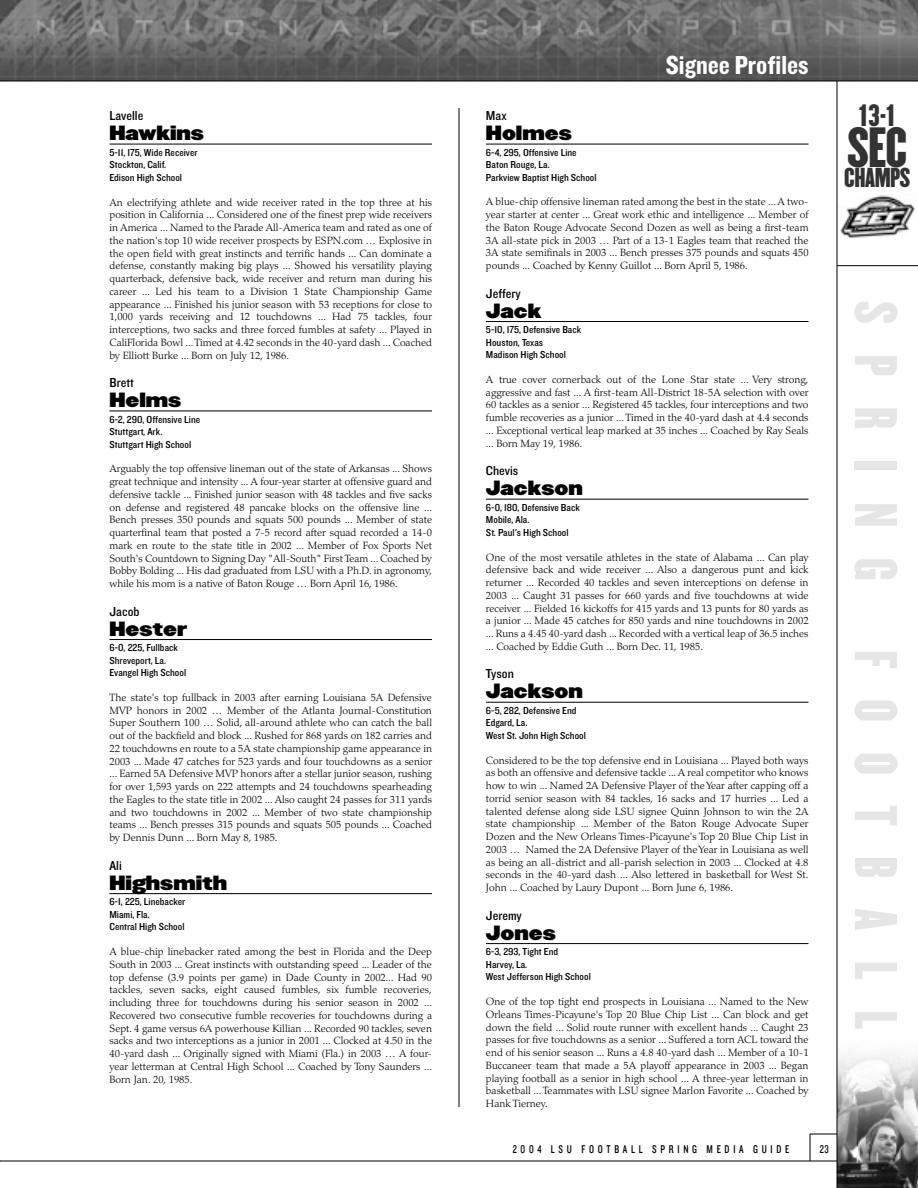
<style>
.page{position:relative;width:918px;height:1188px;background:#fff}
.page>*{position:absolute;margin:0;border:0;box-sizing:border-box;transform-origin:0 0}
.t1{font:52.5px "Champion HTF Lightweight";letter-spacing:.57em;color:#e6e6e6}
.t2{font:49.5px "Champion HTF Lightweight";color:#333}
.t3{font:27px "Champion HTF Jr Bold 10 Middlewt";color:#fff}
.t4{font:27px "Champion HTF Lightweight";color:#333}
.t5{font:24px "Champion HTF Lightweight";letter-spacing:-.02em;color:#333}
.t6{font:18px "Champion HTF Heavyweight";color:#000}
.t7{font:13.5px "Champion HTF Junior 10 Middlewt";color:#000}
.t8{font:11.7px "Champion HTF Junior 10 Middlewt";letter-spacing:.415em;color:#000;scale:.77 1}
.t9{font:300 10.5px/12.8px "Palatino";color:#000;text-align:justify}
.t10{font:10.5px/12.6px "Champion HTF Junior 10 Middlewt";color:#000}
</style>
<div class="page">
<img style="left:0;top:0;width:918px;height:81px">
<img style="left:840px;top:195px;width:76px;height:43px">
<img style="left:838px;top:1054px;width:80px;height:134px">
<hr style="left:837px;top:265px;width:81px;height:1px;background:#000">
<hr style="left:0;top:1161px;width:837px;height:1px;background:#000">
<hr style="left:0;top:81px;width:918px;height:1px;background:#000">
<svg style="left:810px;top:1134px;width:27px;height:27px"></svg>
<hr style="left:110px;top:144px;width:322px;height:1px;background:#000">
<hr style="left:110px;top:411px;width:322px;height:1px;background:#000">
<hr style="left:110px;top:639px;width:322px;height:1px;background:#000">
<hr style="left:110px;top:893px;width:322px;height:1px;background:#000">
<hr style="left:486px;top:144px;width:322px;height:1px;background:#000">
<hr style="left:486px;top:321px;width:322px;height:1px;background:#000">
<hr style="left:486px;top:499px;width:322px;height:1px;background:#000">
<hr style="left:486px;top:702px;width:322px;height:1px;background:#000">
<hr style="left:486px;top:943px;width:322px;height:1px;background:#000">
<hr style="left:459px;top:108px;width:1px;height:999px;background:#000">
<hr style="left:837px;top:81px;width:1px;height:1107px;background:#000">
<p class="t7" style="left:110px;top:108px;width:35px">Lavelle</p>
<h3 class="t6" style="left:110px;top:123px;width:96px">Hawkins</h3>
<p class="t10" style="left:110px;top:146px;width:90px">5-11, 175, Wide Receiver<br>Stockton, Calif.<br>Edison High School</p>
<p class="t9" style="left:110px;top:197px;width:324px">An electrifying athlete and wide receiver rated in the top three at his position in California ... Considered one of the finest prep wide receivers in America ... Named to the Parade All-America team and rated as one of the nation's top 10 wide receiver prospects by ESPN.com … Explosive in the open field with great instincts and terrific hands ... Can dominate a defense, constantly making big plays ... Showed his versatility playing quarterback, defensive back, wide receiver and return man during his career ... Led his team to a Division 1 State Championship Game appearance ... Finished his junior season with 53 receptions for close to 1,000 yards receiving and 12 touchdowns ... Had 75 tackles, four interceptions, two sacks and three forced fumbles at safety ... Played in CaliFlorida Bowl ...Timed at 4.42 seconds in the 40-yard dash ... Coached by Elliott Burke ... Born on July 12, 1986.</p>
<p class="t7" style="left:110px;top:375px;width:26px">Brett</p>
<h3 class="t6" style="left:110px;top:390px;width:73px">Helms</h3>
<p class="t10" style="left:110px;top:413px;width:92px">6-2, 290, Offensive Line<br>Stuttgart, Ark.<br>Stuttgart High School</p>
<p class="t9" style="left:110px;top:464px;width:324px">Arguably the top offensive lineman out of the state of Arkansas ... Shows great technique and intensity ... A four-year starter at offensive guard and defensive tackle ... Finished junior season with 48 tackles and five sacks on defense and registered 48 pancake blocks on the offensive line ...<br>Bench presses 350 pounds and squats 500 pounds ... Member of state quarterfinal team that posted a 7-5 record after squad recorded a 14-0 mark en route to the state title in 2002 ... Member of Fox Sports Net South's Countdown to Signing Day "All-South" First Team ... Coached by Bobby Bolding ... His dad graduated from LSU with a Ph.D. in agronomy, while his mom is a native of Baton Rouge … Born April 16, 1986.</p>
<p class="t7" style="left:110px;top:603px;width:32px">Jacob</p>
<h3 class="t6" style="left:110px;top:619px;width:79px">Hester</h3>
<p class="t10" style="left:110px;top:641px;width:78px">6-0, 225, Fullback<br>Shreveport, La.<br>Evangel High School</p>
<p class="t9" style="left:110px;top:692px;width:324px">The state's top fullback in 2003 after earning Louisiana 5A Defensive MVP honors in 2002 … Member of the Atlanta Journal-Constitution Super Southern 100 … Solid, all-around athlete who can catch the ball out of the backfield and block ... Rushed for 868 yards on 182 carries and 22 touchdowns en route to a 5A state championship game appearance in 2003 ... Made 47 catches for 523 yards and four touchdowns as a senior ... Earned 5A Defensive MVP honors after a stellar junior season, rushing for over 1,593 yards on 222 attempts and 24 touchdowns spearheading the Eagles to the state title in 2002 ... Also caught 24 passes for 311 yards and two touchdowns in 2002 ... Member of two state championship teams ... Bench presses 315 pounds and squats 505 pounds ... Coached by Dennis Dunn ... Born May 8, 1985.</p>
<p class="t7" style="left:110px;top:857px;width:14px">Ali</p>
<h3 class="t6" style="left:110px;top:873px;width:119px">Highsmith</h3>
<p class="t10" style="left:110px;top:895px;width:77px">6-1, 225, Linebacker<br>Miami, Fla.<br>Central High School</p>
<p class="t9" style="left:110px;top:946px;width:324px">A blue-chip linebacker rated among the best in Florida and the Deep South in 2003 ... Great instincts with outstanding speed ... Leader of the top defense (3.9 points per game) in Dade County in 2002... Had 90 tackles, seven sacks, eight caused fumbles, six fumble recoveries, including three for touchdowns during his senior season in 2002 ...<br>Recovered two consecutive fumble recoveries for touchdowns during a Sept. 4 game versus 6A powerhouse Killian ... Recorded 90 tackles, seven sacks and two interceptions as a junior in 2001 ... Clocked at 4.50 in the 40-yard dash ... Originally signed with Miami (Fla.) in 2003 … A four&shy;year letterman at Central High School ... Coached by Tony Saunders ...<br>Born Jan. 20, 1985.</p>
<h3 class="t3" style="left:666px;top:49px;width:144px">Signee Profiles</h3>
<p class="t7" style="left:486px;top:108px;width:22px">Max</p>
<h3 class="t6" style="left:486px;top:123px;width:87px">Holmes</h3>
<p class="t10" style="left:486px;top:146px;width:112px">6-4, 295, Offensive Line<br>Baton Rouge, La.<br>Parkview Baptist High School</p>
<p class="t9" style="left:486px;top:197px;width:324px">A blue-chip offensive lineman rated among the best in the state ... A two&shy;year starter at center ... Great work ethic and intelligence ... Member of the Baton Rouge Advocate Second Dozen as well as being a first-team 3A all-state pick in 2003 … Part of a 13-1 Eagles team that reached the 3A state semifinals in 2003 ... Bench presses 375 pounds and squats 450 pounds ... Coached by Kenny Guillot ... Born April 5, 1986.</p>
<p class="t7" style="left:486px;top:285px;width:36px">Jeffery</p>
<h3 class="t6" style="left:486px;top:301px;width:57px">Jack</h3>
<p class="t10" style="left:486px;top:323px;width:97px">5-10, 175, Defensive Back<br>Houston, Texas<br>Madison High School</p>
<p class="t9" style="left:486px;top:374px;width:324px">A true cover cornerback out of the Lone Star state ... Very strong, aggressive and fast ... A first-team All-District 18-5A selection with over 60 tackles as a senior ... Registered 45 tackles, four interceptions and two fumble recoveries as a junior ... Timed in the 40-yard dash at 4.4 seconds ... Exceptional vertical leap marked at 35 inches ... Coached by Ray Seals ... Born May 19, 1986.</p>
<p class="t7" style="left:486px;top:463px;width:34px">Chevis</p>
<h3 class="t6" style="left:486px;top:478px;width:98px">Jackson</h3>
<p class="t10" style="left:486px;top:501px;width:95px">6-0, 180, Defensive Back<br>Mobile, Ala.<br>St. Paul's High School</p>
<p class="t9" style="left:486px;top:552px;width:324px">One of the most versatile athletes in the state of Alabama ... Can play defensive back and wide receiver ... Also a dangerous punt and kick returner ... Recorded 40 tackles and seven interceptions on defense in 2003 ... Caught 31 passes for 660 yards and five touchdowns at wide receiver ... Fielded 16 kickoffs for 415 yards and 13 punts for 80 yards as a junior ... Made 45 catches for 850 yards and nine touchdowns in 2002 ... Runs a 4.45 40-yard dash ... Recorded with a vertical leap of 36.5 inches ... Coached by Eddie Guth ... Born Dec. 11, 1985.</p>
<p class="t7" style="left:486px;top:666px;width:29px">Tyson</p>
<h3 class="t6" style="left:486px;top:682px;width:98px">Jackson</h3>
<p class="t10" style="left:486px;top:704px;width:101px">6-5, 282, Defensive End<br>Edgard, La.<br>West St. John High School</p>
<p class="t9" style="left:486px;top:755px;width:324px">Considered to be the top defensive end in Louisiana ... Played both ways as both an offensive and defensive tackle ... A real competitor who knows how to win ... Named 2A Defensive Player of the Year after capping off a torrid senior season with 84 tackles, 16 sacks and 17 hurries ... Led a talented defense along side LSU signee Quinn Johnson to win the 2A state championship ... Member of the Baton Rouge Advocate Super Dozen and the New Orleans Times-Picayune's Top 20 Blue Chip List in 2003 … Named the 2A Defensive Player of the Year in Louisiana as well as being an all-district and all-parish selection in 2003 ... Clocked at 4.8 seconds in the 40-yard dash ... Also lettered in basketball for West St.<br>John ... Coached by Laury Dupont ... Born June 6, 1986.</p>
<p class="t7" style="left:486px;top:907px;width:37px">Jeremy</p>
<h3 class="t6" style="left:486px;top:923px;width:71px">Jones</h3>
<p class="t10" style="left:486px;top:945px;width:106px">6-3, 293, Tight End<br>Harvey, La.<br>West Jefferson High School</p>
<p class="t9" style="left:486px;top:996px;width:324px">One of the top tight end prospects in Louisiana ... Named to the New Orleans Times-Picayune's Top 20 Blue Chip List ... Can block and get down the field ... Solid route runner with excellent hands ... Caught 23 passes for five touchdowns as a senior ... Suffered a torn ACL toward the end of his senior season ... Runs a 4.8 40-yard dash ... Member of a 10-1<br>Buccaneer team that made a 5A playoff appearance in 2003 ... Began playing football as a senior in high school ... A three-year letterman in basketball ... Teammates with LSU signee Marlon Favorite ... Coached by Hank Tierney.</p>
<p class="t8" style="left:513px;top:1142px;width:361px">2004 LSU FOOTBALL SPRING MEDIA GUIDE</p>
<p class="t8" style="left:820px;top:1142px;width:13px">23</p>
<h3 class="t4" style="left:859px;top:101px;width:38px">13-1</h3>
<h2 class="t2" style="left:847px;top:121px;width:62px">SEC</h2>
<h3 class="t5" style="left:844px;top:164px;width:68px">CHAMPS</h3>
<h1 class="t1" style="left:904px;top:301px;width:282px;rotate:90deg">SPRING</h1>
<h1 class="t1" style="left:904px;top:650px;width:381px;rotate:90deg">FOOTBALL</h1>
</div>
